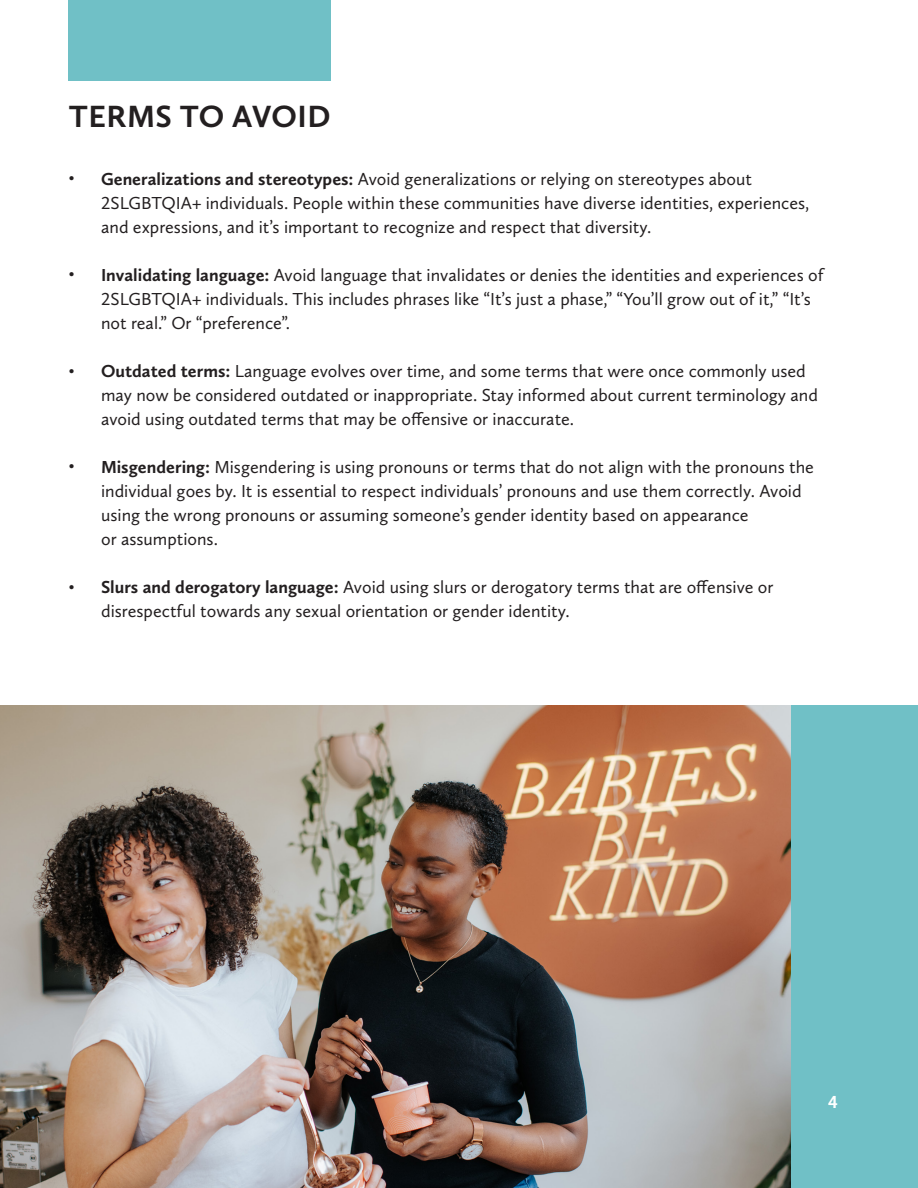
<style>
.page{position:relative;width:918px;height:1188px;background:#fff}
.page>*{position:absolute;margin:0;border:0;box-sizing:border-box;transform-origin:0 0}
.t1{font:700 31.8px "Calluna Sans";letter-spacing:.015em;color:#231f20}
.t2{font:18px/24px "Calluna Sans";color:#231f20}
.t3{font:700 18px "Calluna Sans";color:#fff}
.t4{font:15px "Calluna Sans";color:#231f20}
.s1{font-weight:700}
</style>
<div class="page">
<div style="left:69px;top:0;width:262px;height:81px;background:#70c0c6"></div>
<img style="left:0;top:705px;width:791px;height:483px">
<div style="left:791px;top:705px;width:127px;height:483px;background:#70c0c6"></div>
<p class="t1" style="left:69px;top:96px;width:263px">TERMS TO AVOID</p>
<p class="t4" style="left:69px;top:168px;width:7px">•</p>
<p class="t4" style="left:69px;top:264px;width:7px">•</p>
<p class="t4" style="left:69px;top:361px;width:7px">•</p>
<p class="t4" style="left:69px;top:456px;width:7px">•</p>
<p class="t4" style="left:69px;top:577px;width:7px">•</p>
<p class="t2" style="left:101px;top:166px;width:710px"><span class="s1">Generalizations and stereotypes:</span> Avoid generalizations or relying on stereotypes about<br>2SLGBTQIA+ individuals. People within these communities have diverse identities, experiences, and expressions, and it’s important to recognize and respect that diversity.</p>
<p class="t2" style="left:101px;top:262px;width:724px"><span class="s1">Invalidating language:</span> Avoid language that invalidates or denies the identities and experiences of<br>2SLGBTQIA+ individuals. This includes phrases like “It’s just a phase,” “You’ll grow out of it,” “It’s not real.” Or “preference”.</p>
<p class="t2" style="left:101px;top:358px;width:718px"><span class="s1">Outdated terms:</span> Language evolves over time, and some terms that were once commonly used may now be considered outdated or inappropriate. Stay informed about current terminology and avoid using outdated terms that may be offensive or inaccurate.</p>
<p class="t2" style="left:101px;top:454px;width:714px"><span class="s1">Misgendering:</span> Misgendering is using pronouns or terms that do not align with the pronouns the individual goes by. It is essential to respect individuals’ pronouns and use them correctly. Avoid using the wrong pronouns or assuming someone’s gender identity based on appearance</p>
<p class="t2" style="left:101px;top:526px;width:118px">or assumptions.</p>
<p class="t2" style="left:101px;top:574px;width:674px"><span class="s1">Slurs and derogatory language:</span> Avoid using slurs or derogatory terms that are offensive or disrespectful towards any sexual orientation or gender identity.</p>
<p class="t3" style="left:828px;top:1091px;width:11px">4</p>
</div>
